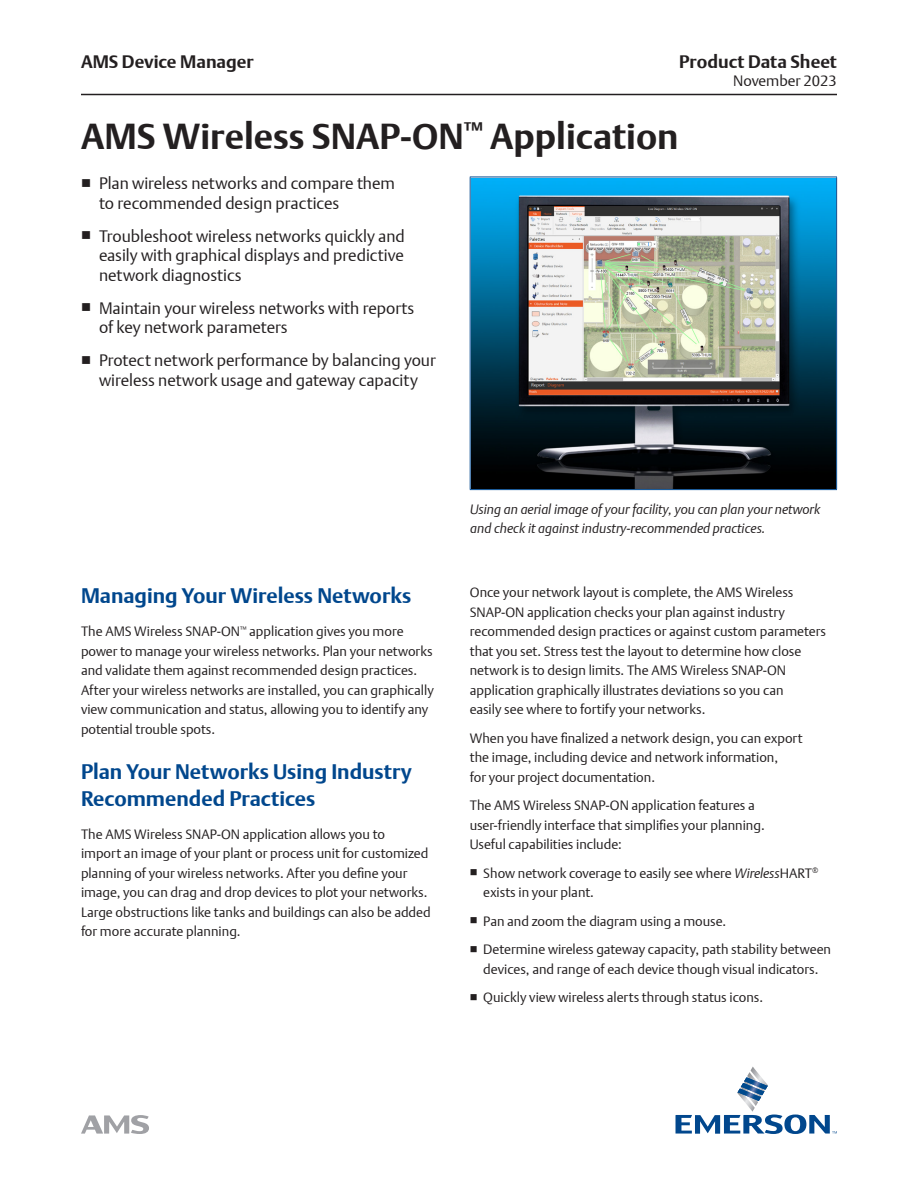
<style>
.page{position:relative;width:918px;height:1188px;background:#fff}
.page>*{position:absolute;margin:0;border:0;box-sizing:border-box;transform-origin:0 0}
.Document_Title{font:700 36px "DTL Argo T";color:#231f20}
.Subhead_1{font:700 21px/27px "DTL Argo T";color:#01478d}
.t1{font:700 18px "DTL Argo T";color:#231f20}
.t2{font:16.5px/19.5px "DTL Argo T Light";color:#231f20}
.t3{font:15px "DTL Argo T Light";color:#231f20}
.Body_Text{font:13.5px/19.5px "DTL Argo T Light";color:#231f20}
.Image_Illustration_Caption{font:italic 13.5px "DTL Argo T Light";color:#231f20}
.s1{font-style:italic}
</style>
<div class="page">
<hr style="left:81px;top:94px;width:756px;height:1px;background:#231f20">
<svg style="left:676px;top:1066px;width:161px;height:68px"></svg>
<svg style="left:81px;top:1115px;width:68px;height:19px"></svg>
<hr style="left:470px;top:177px;width:367px;height:1px;background:#01478d">
<hr style="left:470px;top:177px;width:1px;height:312px;background:#01478d">
<hr style="left:836px;top:177px;width:1px;height:312px;background:#01478d">
<hr style="left:470px;top:489px;width:367px;height:1px;background:#01478d">
<img style="left:471px;top:178px;width:365px;height:311px">
<h3 class="t1" style="left:81px;top:51px;width:174px">AMS Device Manager</h3>
<h3 class="t1" style="left:679px;top:51px;width:159px">Product Data Sheet</h3>
<p class="Document_Title" style="left:81px;top:115px;width:599px">AMS Wireless SNAP-ON<sup>™</sup> Application</p>
<p class="t2" style="left:99px;top:174px;width:297px">Plan wireless networks and compare them to recommended design practices</p>
<p class="t2" style="left:99px;top:226px;width:307px;text-align:justify">Troubleshoot wireless networks quickly and easily with graphical displays and predictive network diagnostics</p>
<p class="t2" style="left:99px;top:298px;width:317px">Maintain your wireless networks with reports of key network parameters</p>
<p class="t2" style="left:99px;top:351px;width:338px">Protect network performance by balancing your wireless network usage and gateway capacity</p>
<p class="t3" style="left:733px;top:72px;width:105px">November 2023</p>
<p class="Subhead_1" style="left:81px;top:582px;width:332px">Managing Your Wireless Networks</p>
<p class="Body_Text" style="left:81px;top:622px;width:354px">The AMS Wireless SNAP-ON<sup>™</sup> application gives you more power to manage your wireless networks. Plan your networks and validate them against recommended design practices.<br>After your wireless networks are installed, you can graphically view communication and status, allowing you to identify any potential trouble spots.</p>
<p class="Subhead_1" style="left:81px;top:758px;width:333px">Plan Your Networks Using Industry<br>Recommended Practices</p>
<p class="Body_Text" style="left:81px;top:824px;width:351px">The AMS Wireless SNAP-ON application allows you to<br>import an image of your plant or process unit for customized planning of your wireless networks. After you define your image, you can drag and drop devices to plot your networks.<br>Large obstructions like tanks and buildings can also be added for more accurate planning.</p>
<p class="Image_Illustration_Caption" style="left:470px;top:501px;width:352px">Using an aerial image of your facility, you can plan your network</p>
<p class="Image_Illustration_Caption" style="left:470px;top:520px;width:297px">and check it against industry-recommended practices.</p>
<p class="Body_Text" style="left:470px;top:583px;width:358px">Once your network layout is complete, the AMS Wireless SNAP-ON application checks your plan against industry recommended design practices or against custom parameters that you set. Stress test the layout to determine how close network is to design limits. The AMS Wireless SNAP-ON application graphically illustrates deviations so you can<br>easily see where to fortify your networks.</p>
<p class="Body_Text" style="left:470px;top:728px;width:334px">When you have finalized a network design, you can export the image, including device and network information,<br>for your project documentation.</p>
<p class="Body_Text" style="left:470px;top:796px;width:296px">The AMS Wireless SNAP-ON application features a user-friendly interface that simplifies your planning.<br>Useful capabilities include:</p>
<p class="Body_Text" style="left:483px;top:863px;width:337px">Show network coverage to easily see where <span class="s1">Wireless</span>HART<sup>® </sup>exists in your plant.</p>
<p class="Body_Text" style="left:483px;top:911px;width:244px">Pan and zoom the diagram using a mouse.</p>
<p class="Body_Text" style="left:483px;top:940px;width:349px">Determine wireless gateway capacity, path stability between devices, and range of each device though visual indicators.</p>
<p class="Body_Text" style="left:483px;top:988px;width:281px">Quickly view wireless alerts through status icons.</p>
</div>
